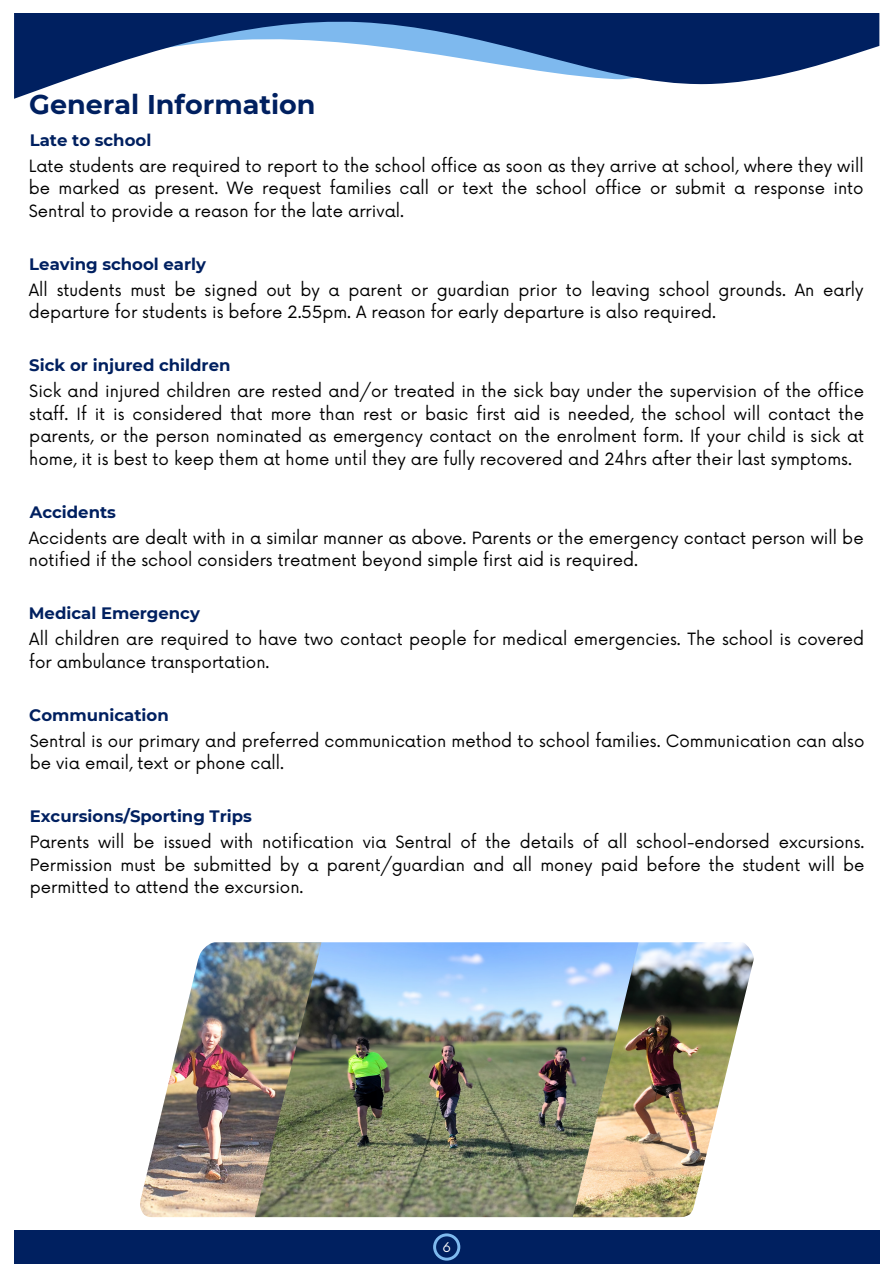
<style>
.page{position:relative;width:893px;height:1264px;background:#fff}
.page>*{position:absolute;margin:0;border:0;box-sizing:border-box;transform-origin:0 0}
.t1{font:700 27px "Montserrat";color:#002060}
.t2{font:16.5px/22.5px "Now";color:#000}
.t3{font:700 16.5px "Montserrat";color:#002060}
.t4{font:13.05px "Now";color:#fff}
</style>
<div class="page">
<svg style="left:14px;top:13px;width:865px;height:86px"></svg>
<img style="left:250px;top:942px;width:393px;height:275px;border-radius:7px">
<img style="left:144px;top:942px;width:177px;height:275px">
<img style="left:572px;top:942px;width:179px;height:275px">
<svg style="left:656px;top:1177px;width:77px;height:41px"></svg>
<svg style="left:720px;top:942px;width:34px;height:30px"></svg>
<svg style="left:176px;top:942px;width:58px;height:31px"></svg>
<svg style="left:140px;top:1186px;width:29px;height:31px"></svg>
<div style="left:14px;top:1229px;width:865px;height:34px;background:#002060"></div>
<svg style="left:433px;top:1233px;width:27px;height:27px"></svg>
<div style="left:436px;top:1236px;width:21px;height:21px;background:#002060;border-radius:50%"></div>
<h1 class="t1" style="left:29px;top:87px;width:288px">General Information</h1>
<p class="t3" style="left:30px;top:130px;width:123px">Late to school</p>
<p class="t2" style="left:29px;top:155px;width:836px;text-align:justify">Late students are required to report to the school office as soon as they arrive at school, where they will be marked as present. We request families call or text the school office or submit a response into Sentral to provide a reason for the late arrival.</p>
<p class="t3" style="left:29px;top:254px;width:178px">Leaving school early</p>
<p class="t2" style="left:29px;top:279px;width:836px">All students must be signed out by a parent or guardian prior to leaving school grounds. An early departure for students is before 2.55pm. A reason for early departure is also required.</p>
<p class="t3" style="left:29px;top:355px;width:203px">Sick or injured children</p>
<p class="t2" style="left:29px;top:381px;width:836px;text-align:justify">Sick and injured children are rested and/or treated in the sick bay under the supervision of the office staff. If it is considered that more than rest or basic first aid is needed, the school will contact the parents, or the person nominated as emergency contact on the enrolment form. If your child is sick at home, it is best to keep them at home until they are fully recovered and 24hrs after their last symptoms.</p>
<p class="t3" style="left:30px;top:501px;width:88px">Accidents</p>
<p class="t2" style="left:29px;top:527px;width:836px">Accidents are dealt with in a similar manner as above. Parents or the emergency contact person will be notified if the school considers treatment beyond simple first aid is required.</p>
<p class="t3" style="left:29px;top:603px;width:172px">Medical Emergency</p>
<p class="t2" style="left:29px;top:628px;width:836px">All children are required to have two contact people for medical emergencies. The school is covered for ambulance transportation.</p>
<p class="t3" style="left:29px;top:704px;width:141px">Communication</p>
<p class="t2" style="left:30px;top:730px;width:836px">Sentral is our primary and preferred communication method to school families. Communication can also be via email, text or phone call.</p>
<p class="t3" style="left:30px;top:806px;width:224px">Excursions/Sporting Trips</p>
<p class="t2" style="left:30px;top:831px;width:836px;text-align:justify">Parents will be issued with notification via Sentral of the details of all school-endorsed excursions.<br>Permission must be submitted by a parent/guardian and all money paid before the student will be permitted to attend the excursion.</p>
<p class="t4" style="left:442px;top:1239px;width:10px">6</p>
</div>
